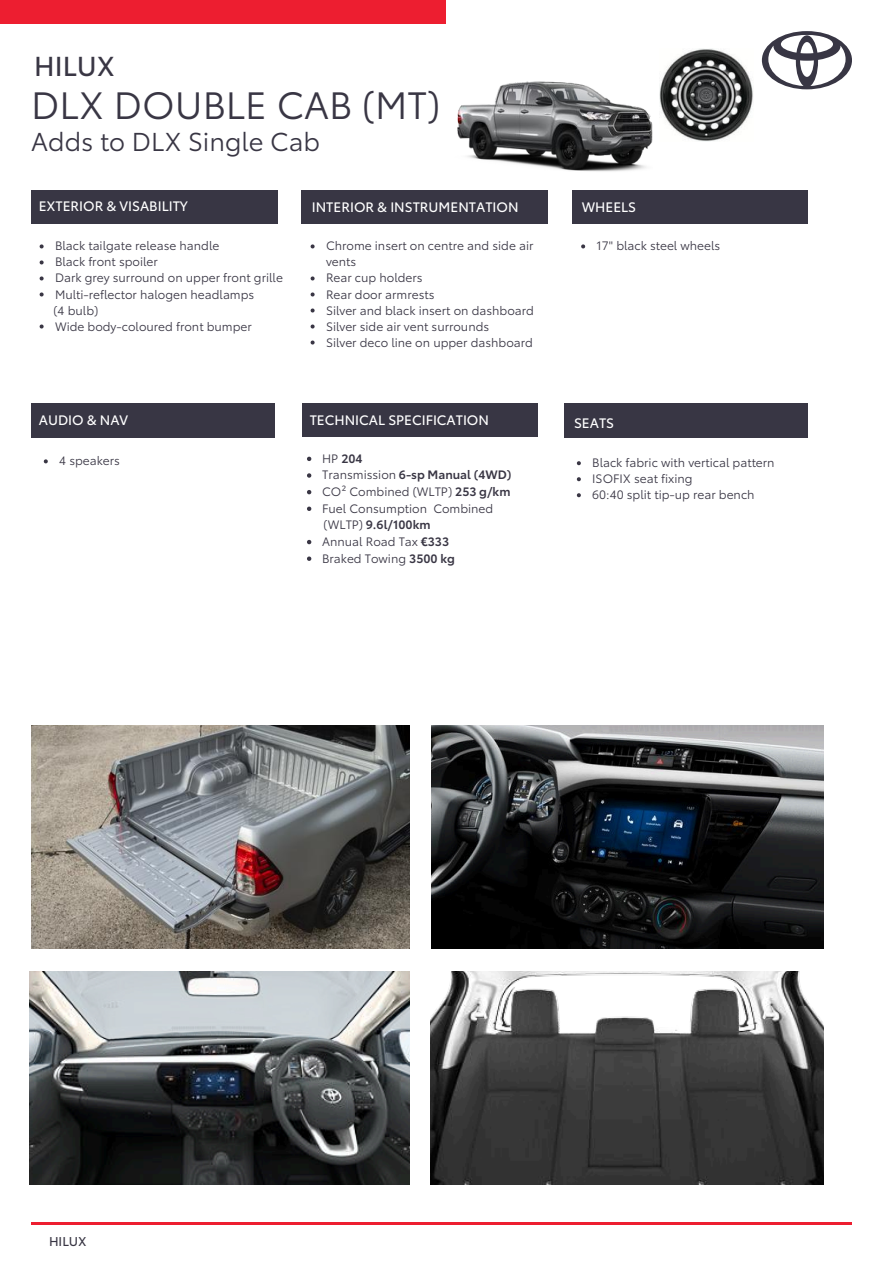
<style>
.page{position:relative;width:894px;height:1264px;background:#fff}
.page>*{position:absolute;margin:0;border:0;box-sizing:border-box;transform-origin:0 0}
.t1{font:37.5px "Toyota Type";color:#393644}
.t2{font:27px "Toyota Type";color:#393644}
.t3{font:25.5px "Toyota Type";color:#393644}
.t4{font:13.5px "Toyota Type";color:#fff}
.t5{font:12.6px "Toyota Type";color:#393644}
.t6{font:12px "Toyota Type";color:#393644}
.t7{font:600 12px "Toyota Type";color:#393644}
.s1{font-weight:400}
.s2{font-weight:600}
</style>
<div class="page">
<div style="left:0;top:0;width:445px;height:23px;background:#ed1e30"></div>
<div style="left:563px;top:403px;width:244px;height:35px;background:#383644"></div>
<div style="left:572px;top:190px;width:235px;height:34px;background:#383644"></div>
<div style="left:31px;top:403px;width:244px;height:35px;background:#383644"></div>
<div style="left:301px;top:190px;width:247px;height:34px;background:#383644"></div>
<div style="left:31px;top:190px;width:246px;height:34px;background:#383644"></div>
<svg style="left:761px;top:31px;width:90px;height:58px"></svg>
<div style="left:301px;top:403px;width:236px;height:34px;background:#383644"></div>
<hr style="left:31px;top:1222px;width:820px;height:2px;background:#ed1e30">
<img style="left:659px;top:48px;width:94px;height:94px">
<img style="left:30px;top:971px;width:379px;height:213px">
<img style="left:430px;top:971px;width:393px;height:213px">
<img style="left:31px;top:725px;width:378px;height:223px">
<img style="left:457px;top:81px;width:194px;height:91px">
<img style="left:431px;top:725px;width:392px;height:223px">
<svg style="left:307px;top:456px;width:4px;height:5px"></svg>
<svg style="left:307px;top:473px;width:4px;height:4px"></svg>
<svg style="left:307px;top:490px;width:4px;height:4px"></svg>
<svg style="left:307px;top:506px;width:4px;height:5px"></svg>
<svg style="left:307px;top:540px;width:4px;height:4px"></svg>
<svg style="left:307px;top:556px;width:4px;height:5px"></svg>
<svg style="left:40px;top:244px;width:4px;height:4px"></svg>
<svg style="left:40px;top:260px;width:4px;height:4px"></svg>
<svg style="left:40px;top:276px;width:4px;height:4px"></svg>
<svg style="left:40px;top:292px;width:4px;height:4px"></svg>
<svg style="left:40px;top:324px;width:4px;height:4px"></svg>
<svg style="left:44px;top:459px;width:4px;height:4px"></svg>
<svg style="left:576px;top:461px;width:4px;height:4px"></svg>
<svg style="left:576px;top:477px;width:4px;height:4px"></svg>
<svg style="left:576px;top:493px;width:4px;height:4px"></svg>
<svg style="left:581px;top:244px;width:4px;height:4px"></svg>
<svg style="left:310px;top:244px;width:4px;height:4px"></svg>
<svg style="left:310px;top:276px;width:4px;height:4px"></svg>
<svg style="left:310px;top:292px;width:4px;height:4px"></svg>
<svg style="left:310px;top:308px;width:4px;height:4px"></svg>
<svg style="left:310px;top:324px;width:4px;height:4px"></svg>
<svg style="left:310px;top:340px;width:4px;height:4px"></svg>
<p class="t2" style="left:34px;top:44px;width:82px">HILUX</p>
<h1 class="t1" style="left:31px;top:76px;width:410px">DLX DOUBLE CAB (MT)</h1>
<h1 class="t3" style="left:31px;top:121px;width:290px">Adds to DLX Single Cab</h1>
<p class="t4" style="left:39px;top:195px;width:151px">EXTERIOR &amp; VISABILITY</p>
<p class="t4" style="left:312px;top:196px;width:208px">INTERIOR &amp; INSTRUMENTATION</p>
<h3 class="t4" style="left:581px;top:196px;width:56px">WHEELS</h3>
<p class="t6" style="left:55px;top:236px;width:166px">Black tailgate release handle</p>
<p class="t6" style="left:55px;top:252px;width:104px">Black front spoiler</p>
<h3 class="t6" style="left:55px;top:268px;width:229px">Dark grey surround on upper front grille</h3>
<p class="t6" style="left:55px;top:284px;width:201px">Multi-reflector halogen headlamps</p>
<h3 class="t6" style="left:53px;top:300px;width:46px">(4 bulb)</h3>
<p class="t6" style="left:55px;top:316px;width:198px">Wide body-coloured front bumper</p>
<p class="t6" style="left:326px;top:236px;width:209px">Chrome insert on centre and side air</p>
<p class="t6" style="left:596px;top:236px;width:125px">17" black steel wheels</p>
<p class="t6" style="left:326px;top:252px;width:32px">vents</p>
<p class="t6" style="left:326px;top:268px;width:98px">Rear cup holders</p>
<p class="t6" style="left:326px;top:284px;width:110px">Rear door armrests</p>
<h3 class="t6" style="left:326px;top:300px;width:209px">Silver and black insert on dashboard</h3>
<p class="t6" style="left:326px;top:316px;width:165px">Silver side air vent surrounds</p>
<p class="t6" style="left:326px;top:332px;width:208px">Silver deco line on upper dashboard</p>
<p class="t4" style="left:39px;top:409px;width:91px">AUDIO &amp; NAV</p>
<p class="t4" style="left:309px;top:409px;width:181px">TECHNICAL SPECIFICATION</p>
<p class="t4" style="left:574px;top:412px;width:42px">SEATS</p>
<p class="t7" style="left:322px;top:449px;width:42px"><span class="s1">HP</span> 204</p>
<p class="t7" style="left:322px;top:465px;width:191px"><span class="s1">Transmission</span> 6-sp Manual (4WD)</p>
<h2 class="t6" style="left:322px;top:482px;width:190px">CO² Combined (WLTP) <span class="s2">253 g/km</span></h2>
<h3 class="t6" style="left:322px;top:498px;width:173px">Fuel Consumption Combined</h3>
<p class="t7" style="left:323px;top:515px;width:108px"><span class="s1">(WLTP)</span> 9.6l/100km</p>
<p class="t6" style="left:322px;top:532px;width:128px">Annual Road Tax <span class="s2">€333</span></p>
<p class="t6" style="left:322px;top:548px;width:134px">Braked Towing <span class="s2">3500 kg</span></p>
<h3 class="t6" style="left:59px;top:451px;width:62px">4 speakers</h3>
<p class="t6" style="left:592px;top:453px;width:184px">Black fabric with vertical pattern</p>
<p class="t6" style="left:592px;top:469px;width:102px">ISOFIX seat fixing</p>
<p class="t6" style="left:592px;top:485px;width:164px">60:40 split tip-up rear bench</p>
<p class="t5" style="left:49px;top:1231px;width:39px">HILUX</p>
</div>
